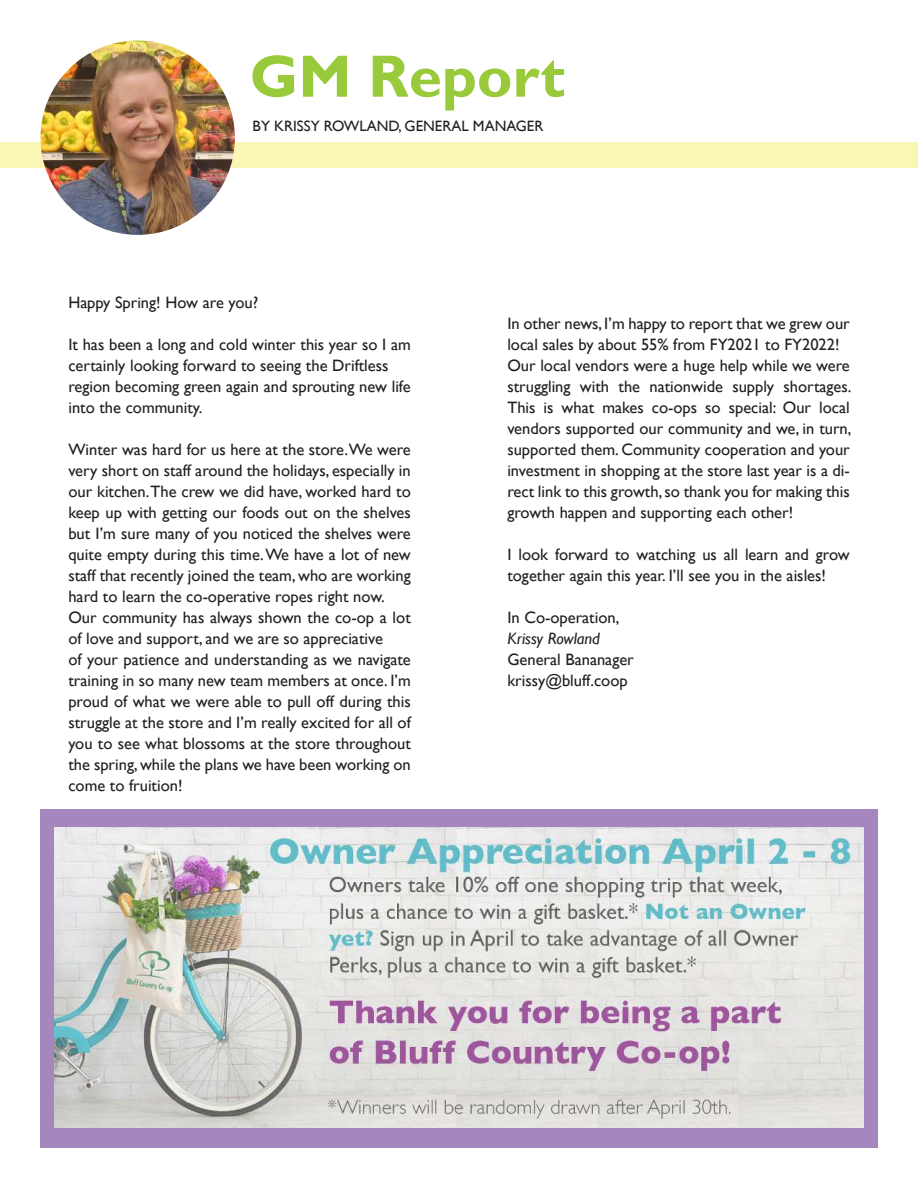
<style>
.page{position:relative;width:918px;height:1188px;background:#fff}
.page>*{position:absolute;margin:0;border:0;box-sizing:border-box;transform-origin:0 0}
.t1{font:700 60px "Gill Sans";color:#99ca3b}
.t2{font:16.5px/21px "Gill Sans";color:#221f1f}
.t3{font:italic 16.5px "Gill Sans";color:#221f1f}
.t4{font:15px "Gill Sans";color:#221f1f}
</style>
<div class="page">
<div style="left:0;top:142px;width:918px;height:26px;background:#faf6b5"></div>
<img style="left:40px;top:40px;width:195px;height:195px;border-radius:97px">
<div style="left:41px;top:809px;width:837px;height:339px;background:#a587be"></div>
<img style="left:54px;top:827px;width:809px;height:300px">
<h1 class="t1" style="left:250px;top:52px;width:317px">GM Report</h1>
<p class="t4" style="left:253px;top:119px;width:292px">BY KRISSY ROWLAND, GENERAL MANAGER</p>
<p class="t2" style="left:68px;top:293px;width:191px">Happy Spring! How are you?</p>
<p class="t2" style="left:68px;top:335px;width:344px">It has been a long and cold winter this year so I am certainly looking forward to seeing the Driftless region becoming green again and sprouting new life into the community.</p>
<p class="t2" style="left:68px;top:439px;width:344px">Winter was hard for us here at the store. We were very short on staff around the holidays, especially in our kitchen. The crew we did have, worked hard to keep up with getting our foods out on the shelves but I’m sure many of you noticed the shelves were quite empty during this time. We have a lot of new staff that recently joined the team, who are working hard to learn the co-operative ropes right now.<br>Our community has always shown the co-op a lot of love and support, and we are so appreciative<br>of your patience and understanding as we navigate training in so many new team members at once. I’m proud of what we were able to pull off during this struggle at the store and I’m really excited for all of you to see what blossoms at the store throughout the spring, while the plans we have been working on come to fruition!</p>
<p class="t2" style="left:507px;top:314px;width:346px">In other news, I’m happy to report that we grew our local sales by about 55% from FY2021 to FY2022!<br>Our local vendors were a huge help while we were struggling with the nationwide supply shortages.<br>This is what makes co-ops so special: Our local vendors supported our community and we, in turn, supported them. Community cooperation and your investment in shopping at the store last year is a di&shy;rect link to this growth, so thank you for making this growth happen and supporting each other!</p>
<p class="t2" style="left:507px;top:544px;width:344px">I look forward to watching us all learn and grow together again this year. I’ll see you in the aisles!</p>
<p class="t2" style="left:507px;top:608px;width:114px">In Co-operation,</p>
<p class="t3" style="left:507px;top:632px;width:94px">Krissy Rowland</p>
<p class="t2" style="left:507px;top:650px;width:128px">General Bananager krissy@bluff.coop</p>
</div>
